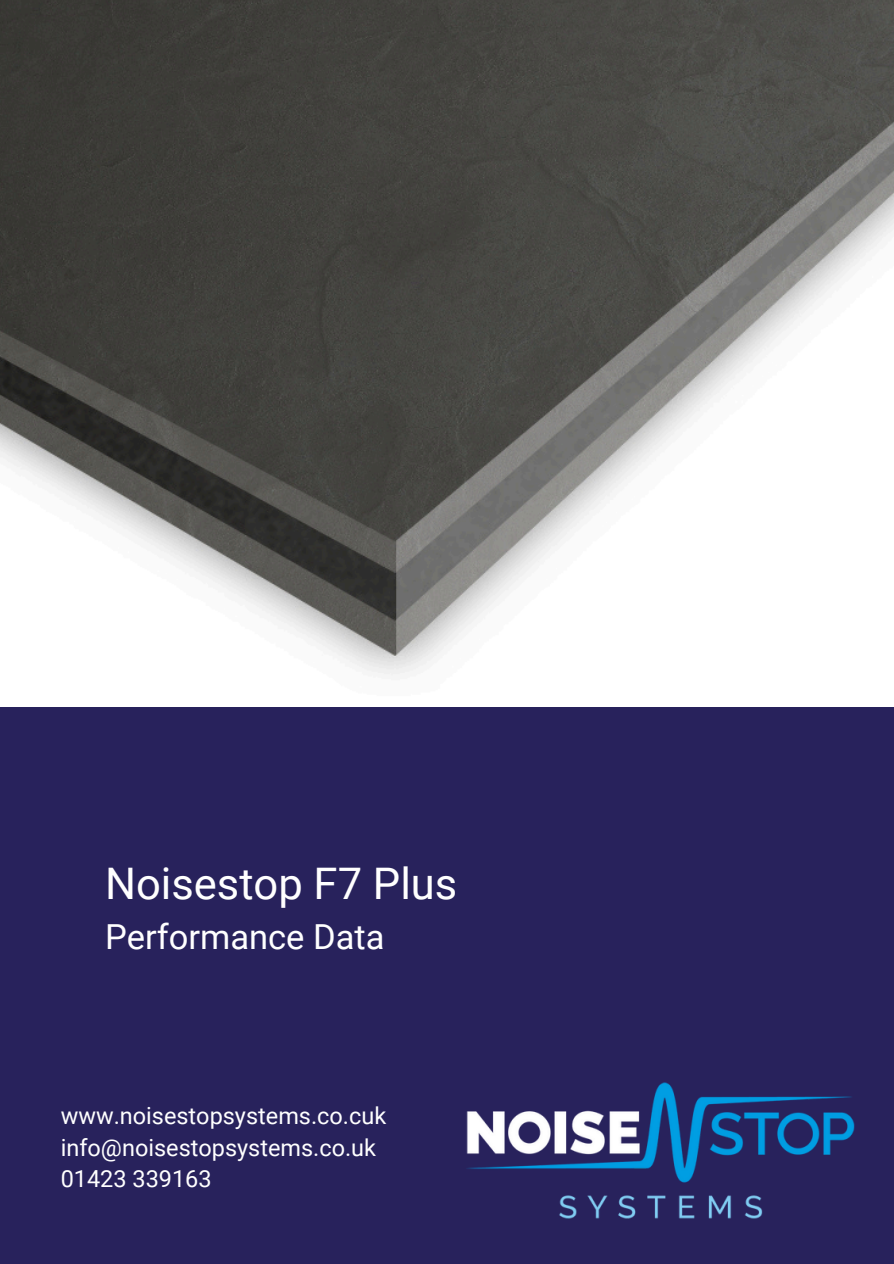
<style>
.page{position:relative;width:894px;height:1264px;background:#fff}
.page>*{position:absolute;margin:0;border:0;box-sizing:border-box;transform-origin:0 0}
.t1{font:43.5px "Roboto";color:#fff}
.t2{font:34.5px "Roboto";color:#fff}
.t3{font:23.55px "Roboto";color:#fff}
</style>
<div class="page">
<div style="left:0;top:0;width:893px;height:1263px;background:#28225c"></div>
<img style="left:0;top:0;width:893px;height:706px">
<img style="left:466px;top:1082px;width:389px;height:137px">
<p class="t1" style="left:105px;top:858px;width:354px">Noisestop F7 Plus</p>
<p class="t2" style="left:105px;top:917px;width:281px">Performance Data</p>
<p class="t3" style="left:61px;top:1102px;width:327px">www.noisestopsystems.co.cuk</p>
<p class="t3" style="left:61px;top:1133px;width:317px">info@noisestopsystems.co.uk</p>
<p class="t3" style="left:61px;top:1165px;width:152px">01423 339163</p>
</div>
